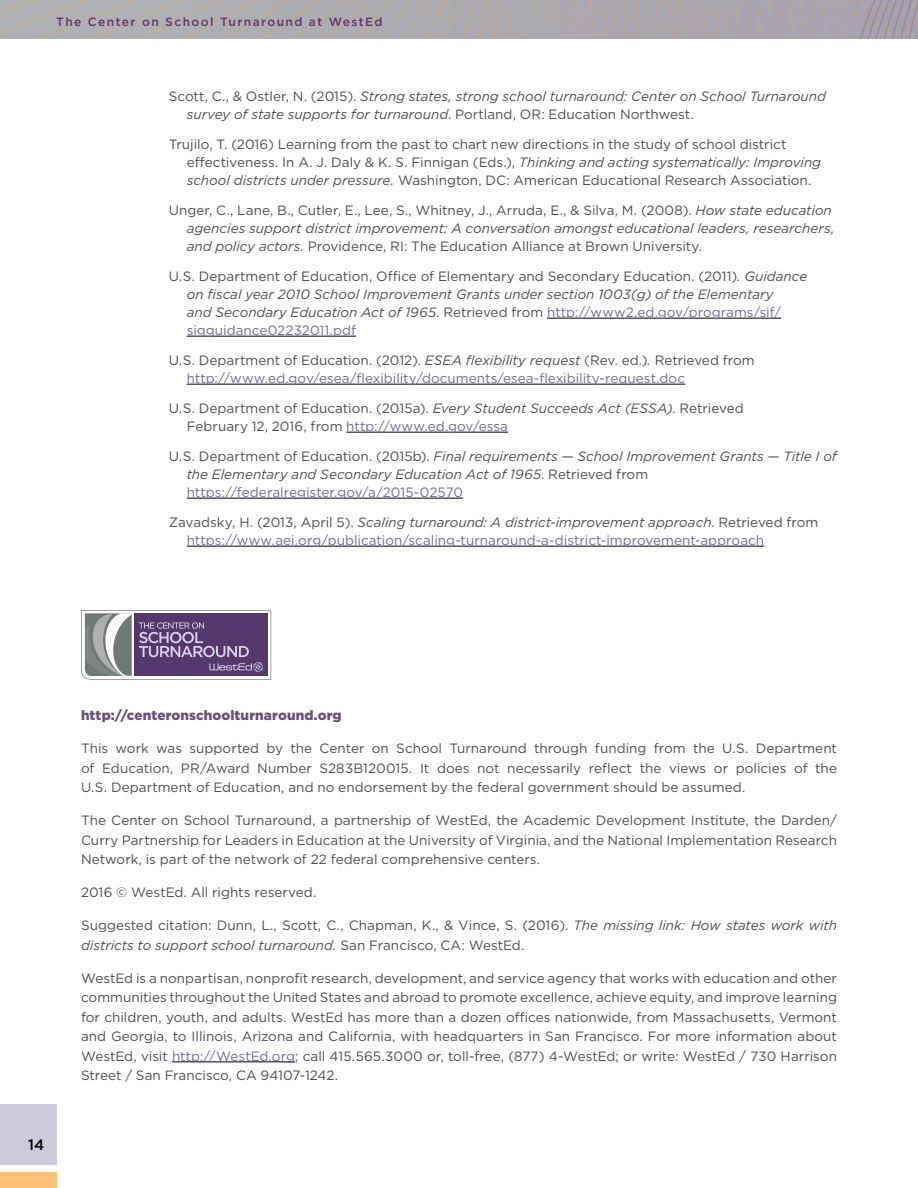
<style>
.page{position:relative;width:918px;height:1188px;background:#fff}
.page>*{position:absolute;margin:0;border:0;box-sizing:border-box;transform-origin:0 0}
.t1{font:500 15px "Gotham";color:#000}
.Body{font:13.5px/19.5px "Gotham";color:#4d4d4f;text-align:justify}
.Reference{font:13.5px/18px "Gotham";color:#4d4d4f}
.Reference-2{font:italic 13.5px/18px "Gotham";color:#4d4d4f}
.Reference-3{font:13.5px/18px "Gotham";color:#6f6b95}
.Body-2{font:900 13.5px "Gotham";letter-spacing:.01em;color:#694f7a}
.t2{font:500 12px "Gotham";letter-spacing:.12em;color:#673366}
.s1{font-style:normal}
.s2{font-style:italic}
.s3{font-style:normal;color:#6f6b95}
.s4{color:#4d4d4f}
.s5{font-style:italic;color:#4d4d4f}
.s6{color:#6f6b95}
</style>
<div class="page">
<div style="left:0;top:1172px;width:56px;height:16px;background:#fdc077"></div>
<div style="left:0;top:1104px;width:56px;height:61px;background:#c9c5d6"></div>
<svg style="left:0;top:0;width:918px;height:38px;background:#acaaad"></svg>
<hr style="left:547px;top:318px;width:234px;height:1px;background:#000">
<hr style="left:187px;top:336px;width:169px;height:1px;background:#000">
<hr style="left:187px;top:384px;width:498px;height:1px;background:#000">
<hr style="left:346px;top:432px;width:162px;height:1px;background:#000">
<hr style="left:187px;top:498px;width:276px;height:1px;background:#000">
<hr style="left:187px;top:546px;width:577px;height:1px;background:#000">
<hr style="left:172px;top:1062px;width:123px;height:1px;background:#000">
<svg style="left:81px;top:610px;width:190px;height:70px;background:#827492"></svg>
<p class="t2" style="left:56px;top:14px;width:328px">The Center on School Turnaround at WestEd</p>
<p class="Reference-2" style="left:187px;top:87px;width:641px;text-indent:-18px"><span class="s1">Scott, C., &amp; Ostler, N. (2015).</span> Strong states, strong school turnaround: Center on School Turnaround survey of state supports for turnaround<span class="s1">. Portland, OR: Education Northwest.</span></p>
<p class="Reference" style="left:187px;top:135px;width:636px;text-indent:-18px">Trujilo, T. (2016) Learning from the past to chart new directions in the study of school district effectiveness. In A. J. Daly &amp; K. S. Finnigan (Eds.), <span class="s2">Thinking and acting systematically: Improving school districts under pressure.</span> Washington, DC: American Educational Research Association.</p>
<p class="Reference" style="left:187px;top:201px;width:649px;text-indent:-18px">Unger, C., Lane, B., Cutler, E., Lee, S., Whitney, J., Arruda, E., &amp; Silva, M. (2008). <span class="s2">How state education agencies support district improvement: A conversation amongst educational leaders, researchers, and policy actors.</span> Providence, RI: The Education Alliance at Brown University.</p>
<p class="Reference-2" style="left:187px;top:267px;width:622px;text-indent:-18px"><span class="s1">U.S. Department of Education, Office of Elementary and Secondary Education. (2011)</span>. Guidance on fiscal year 2010 School Improvement Grants under section 1003(g) of the Elementary<br>and Secondary Education Act of 1965<span class="s1">. Retrieved from</span> <span class="s3">http://www2.ed.gov/programs/sif/ sigguidance02232011.pdf</span></p>
<p class="Reference-3" style="left:187px;top:351px;width:569px;text-indent:-18px"><span class="s4">U.S. Department of Education. (2012).</span> <span class="s5">ESEA flexibility request</span> <span class="s4">(Rev. ed.)</span><span class="s5">.</span> <span class="s4">Retrieved from </span>http://www.ed.gov/esea/flexibility/documents/esea-flexibility-request.doc</p>
<p class="Reference" style="left:187px;top:399px;width:559px;text-indent:-18px">U.S. Department of Education. (2015a). <span class="s2">Every Student Succeeds Act (ESSA)</span>. Retrieved<br>February 12, 2016, from <span class="s6">http://www.ed.gov/essa</span></p>
<p class="Reference-2" style="left:187px;top:447px;width:652px;text-indent:-18px"><span class="s1">U.S. Department of Education. (2015b).</span> Final requirements — School Improvement Grants — Title I of the Elementary and Secondary Education Act of 1965<span class="s1">. Retrieved from </span><span class="s3">https://federalregister.gov/a/2015-02570</span></p>
<p class="Reference-3" style="left:187px;top:513px;width:633px;text-indent:-18px"><span class="s4">Zavadsky, H. (2013, April 5).</span> <span class="s5">Scaling turnaround: A district-improvement approach</span><span class="s4">. Retrieved from </span>https://www.aei.org/publication/scaling-turnaround-a-district-improvement-approach</p>
<p class="t1" style="left:28px;top:1135px;width:18px">14</p>
<p class="Body-2" style="left:81px;top:706px;width:262px">http://centeronschoolturnaround.org</p>
<p class="Body" style="left:81px;top:738px;width:758px">This work was supported by the Center on School Turnaround through funding from the U.S. Department of Education, PR/Award Number S283B120015. It does not necessarily reflect the views or policies of the U.S. Department of Education, and no endorsement by the federal government should be assumed.</p>
<p class="Body" style="left:81px;top:810px;width:758px">The Center on School Turnaround, a partnership of WestEd, the Academic Development Institute, the Darden/ Curry Partnership for Leaders in Education at the University of Virginia, and the National Implementation Research Network, is part of the network of 22 federal comprehensive centers.</p>
<p class="Body" style="left:81px;top:882px;width:237px">2016 © WestEd. All rights reserved.</p>
<p class="Body" style="left:81px;top:915px;width:757px">Suggested citation: Dunn, L., Scott, C., Chapman, K., &amp; Vince, S. (2016). <span class="s2">The missing link: How states work with districts to support school turnaround.</span> San Francisco, CA: WestEd.</p>
<p class="Body" style="left:81px;top:968px;width:758px">WestEd is a nonpartisan, nonprofit research, development, and service agency that works with education and other communities throughout the United States and abroad to promote excellence, achieve equity, and improve learning for children, youth, and adults. WestEd has more than a dozen offices nationwide, from Massachusetts, Vermont and Georgia, to Illinois, Arizona and California, with headquarters in San Francisco. For more information about WestEd, visit <span class="s6">http://WestEd.org</span>; call 415.565.3000 or, toll-free, (877) 4-WestEd; or write: WestEd / 730 Harrison Street / San Francisco, CA 94107-1242.</p>
</div>
